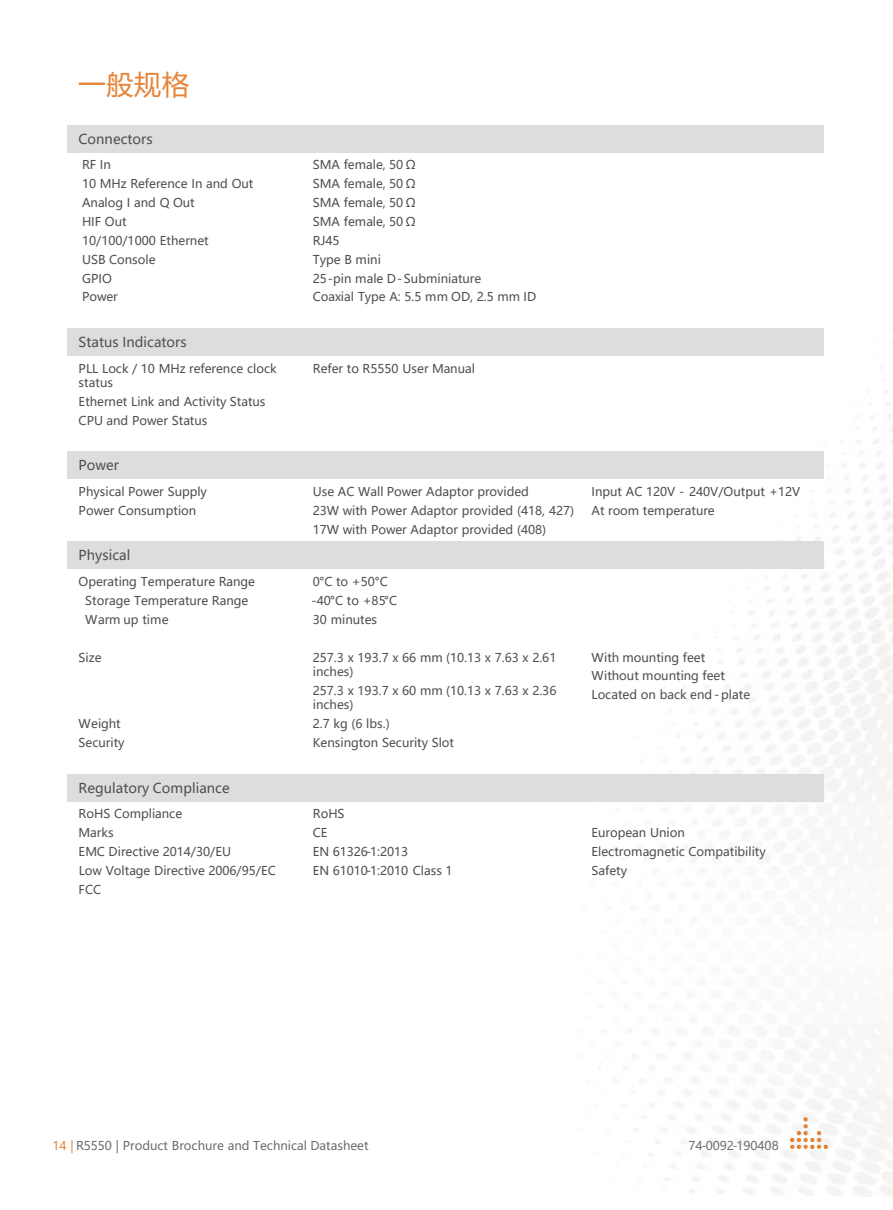
<style>
.page{position:relative;width:893px;height:1210px;background:#fff}
.page>*{position:absolute;margin:0;border:0;box-sizing:border-box;transform-origin:0 0}
.t1{font:27px "Microsoft Ya Hei";color:#e78339}
.t2{font:13.5px "Microsoft Ya Hei";letter-spacing:.005em;color:#4e4f50}
.t3{font:12px/18.9px "Microsoft Ya Hei";letter-spacing:-.005em;color:#4e4f50}
.t4{font:12px "Microsoft Ya Hei";letter-spacing:-.005em;color:#6d6e71}
.s1{color:#e78339}
</style>
<div class="page">
<img style="left:67px;top:125px;width:825px;height:1071px">
<div style="left:68px;top:125px;width:234px;height:27px;background:#dcdddf"></div>
<div style="left:302px;top:125px;width:278px;height:27px;background:#dcdddf"></div>
<div style="left:580px;top:125px;width:243px;height:27px;background:#dcdddf"></div>
<div style="left:68px;top:328px;width:234px;height:27px;background:#dcdddf"></div>
<div style="left:302px;top:328px;width:278px;height:27px;background:#dcdddf"></div>
<div style="left:580px;top:328px;width:243px;height:27px;background:#dcdddf"></div>
<div style="left:68px;top:452px;width:234px;height:27px;background:#dcdddf"></div>
<div style="left:302px;top:452px;width:278px;height:27px;background:#dcdddf"></div>
<div style="left:580px;top:452px;width:243px;height:27px;background:#dcdddf"></div>
<div style="left:68px;top:542px;width:234px;height:27px;background:#dcdddf"></div>
<div style="left:302px;top:542px;width:278px;height:27px;background:#dcdddf"></div>
<div style="left:580px;top:542px;width:243px;height:27px;background:#dcdddf"></div>
<div style="left:68px;top:774px;width:234px;height:27px;background:#dcdddf"></div>
<div style="left:302px;top:774px;width:278px;height:27px;background:#dcdddf"></div>
<div style="left:580px;top:774px;width:243px;height:27px;background:#dcdddf"></div>
<img style="left:790px;top:1117px;width:37px;height:32px">
<h1 class="t1" style="left:79px;top:66px;width:112px">一般规格</h1>
<p class="t2" style="left:79px;top:130px;width:75px">Connectors</p>
<p class="t3" style="left:82px;top:155px;width:173px">RF In<br>10 MHz Reference In and Out<br>Analog I and Q Out<br>HIF Out<br>10/100/1000 Ethernet<br>USB Console<br>GPIO<br>Power</p>
<p class="t3" style="left:313px;top:155px;width:225px">SMA female, 50 Ω<br>SMA female, 50 Ω<br>SMA female, 50 Ω<br>SMA female, 50 Ω<br>RJ45<br>Type B mini<br>25-pin male D-Subminiature<br>Coaxial Type A: 5.5 mm OD, 2.5 mm ID</p>
<p class="t2" style="left:79px;top:333px;width:109px">Status Indicators</p>
<p class="t3" style="left:79px;top:361px;width:199px;line-height:14.4px">PLL Lock / 10 MHz reference clock status</p>
<p class="t3" style="left:79px;top:392px;width:188px">Ethernet Link and Activity Status<br>CPU and Power Status</p>
<p class="t3" style="left:313px;top:358px;width:163px">Refer to R5550 User Manual</p>
<p class="t2" style="left:79px;top:456px;width:42px">Power</p>
<p class="t3" style="left:79px;top:482px;width:130px">Physical Power Supply<br>Power Consumption</p>
<p class="t3" style="left:313px;top:482px;width:263px">Use AC Wall Power Adaptor provided<br>23W with Power Adaptor provided (418, 427)<br>17W with Power Adaptor provided (408)</p>
<p class="t3" style="left:591px;top:482px;width:210px">Input AC 120V - 240V/Output +12V<br>At room temperature</p>
<p class="t2" style="left:79px;top:546px;width:53px">Physical</p>
<p class="t3" style="left:85px;top:572px;width:171px;text-indent:-7px">Operating Temperature Range<br>Storage Temperature Range<br>Warm up time</p>
<p class="t3" style="left:79px;top:647px;width:24px">Size</p>
<p class="t3" style="left:311px;top:572px;width:87px">0°C to +50°C -40°C to +85°C<br>30 minutes</p>
<p class="t3" style="left:313px;top:650px;width:245px;line-height:14.4px">257.3 x 193.7 x 66 mm (10.13 x 7.63 x 2.61 inches)</p>
<p class="t3" style="left:313px;top:683px;width:245px;line-height:14.4px">257.3 x 193.7 x 60 mm (10.13 x 7.63 x 2.36 inches)</p>
<p class="t3" style="left:313px;top:714px;width:143px">2.7 kg (6 lbs.)<br>Kensington Security Slot</p>
<p class="t3" style="left:591px;top:647px;width:160px">With mounting feet<br>Without mounting feet<br>Located on back end -plate</p>
<p class="t3" style="left:79px;top:714px;width:48px">Weight<br>Security</p>
<p class="t2" style="left:79px;top:779px;width:152px">Regulatory Compliance</p>
<p class="t3" style="left:79px;top:804px;width:198px">RoHS Compliance<br>Marks<br>EMC Directive 2014/30/EU<br>Low Voltage Directive 2006/95/EC<br>FCC</p>
<p class="t3" style="left:313px;top:804px;width:141px">RoHS<br>CE<br>EN 61326-1:2013<br>EN 61010-1:2010 Class 1</p>
<p class="t3" style="left:591px;top:823px;width:176px">European Union<br>Electromagnetic Compatibility<br>Safety</p>
<p class="t4" style="left:53px;top:1137px;width:317px"><span class="s1">14 |</span> R5550 | Product Brochure and Technical Datasheet</p>
<p class="t4" style="left:688px;top:1137px;width:92px">74-0092-190408</p>
</div>
